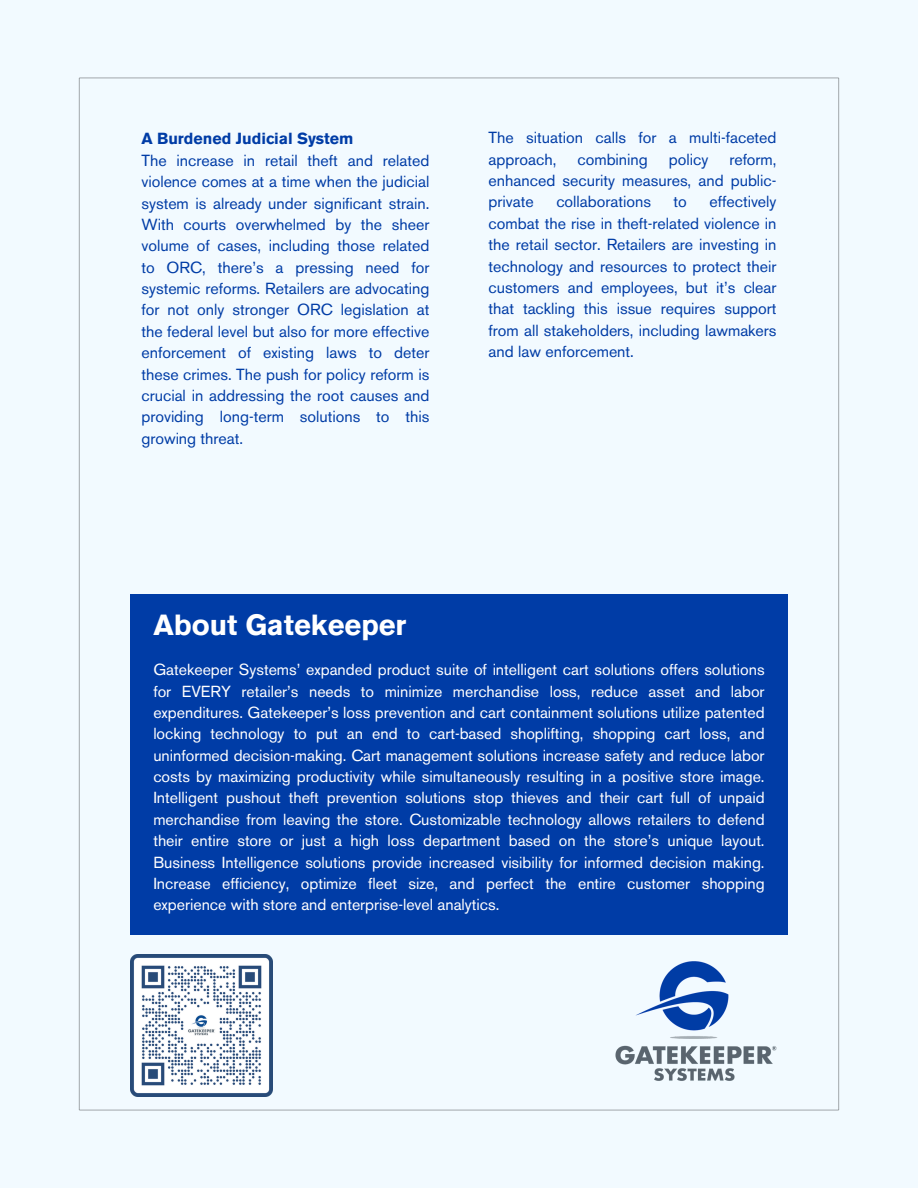
<style>
.page{position:relative;width:918px;height:1188px;background:#f2faff}
.page>*{position:absolute;margin:0;border:0;box-sizing:border-box;transform-origin:0 0}
.t1{font:700 28.95px "Akzidenz Grotesk BE";color:#fff}
.t2{font:15.9px/21.3px "Akzidenz Grotesk BE";color:#fff;text-align:justify}
.t3{font:15.9px/21.3px "Akzidenz Grotesk BE";color:#003ca6;text-align:justify}
.t4{font:700 15.9px "Akzidenz Grotesk BE";color:#003ca6}
</style>
<div class="page">
<hr style="left:838px;top:78px;width:1px;height:1032px;background:#000">
<hr style="left:79px;top:78px;width:1px;height:1032px;background:#000">
<hr style="left:79px;top:1110px;width:760px;height:1px;background:#000">
<hr style="left:79px;top:77px;width:760px;height:1px;background:#000">
<img style="left:615px;top:961px;width:162px;height:120px">
<div style="left:130px;top:594px;width:658px;height:341px;background:#003ca6"></div>
<img style="left:130px;top:954px;width:142px;height:142px">
<h1 class="t4" style="left:141px;top:133px;width:214px">A Burdened Judicial System</h1>
<p class="t3" style="left:141px;top:151px;width:290px">The increase in retail theft and related violence comes at a time when the judicial system is already under significant strain.<br>With courts overwhelmed by the sheer volume of cases, including those related to ORC, there’s a pressing need for systemic reforms. Retailers are advocating for not only stronger ORC legislation at the federal level but also for more effective enforcement of existing laws to deter these crimes. The push for policy reform is crucial in addressing the root causes and providing long-term solutions to this growing threat.</p>
<p class="t3" style="left:489px;top:129px;width:289px">The situation calls for a multi-faceted approach,</p>
<p class="t3" style="left:577px;top:150px;width:72px">combining</p>
<p class="t3" style="left:669px;top:150px;width:41px">policy</p>
<p class="t3" style="left:489px;top:150px;width:289px;text-indent:241px">reform, enhanced security measures, and public&shy;private</p>
<p class="t3" style="left:556px;top:193px;width:96px">collaborations</p>
<p class="t3" style="left:674px;top:193px;width:15px">to</p>
<p class="t3" style="left:489px;top:193px;width:289px;text-indent:221px">effectively combat the rise in theft-related violence in the retail sector. Retailers are investing in technology and resources to protect their customers and employees, but it’s clear that tackling this issue requires support from all stakeholders, including lawmakers and law enforcement.</p>
<p class="t1" style="left:153px;top:614px;width:255px">About Gatekeeper</p>
<p class="t2" style="left:153px;top:661px;width:613px">Gatekeeper Systems’ expanded product suite of intelligent cart solutions offers solutions for EVERY retailer’s needs to minimize merchandise loss, reduce asset and labor expenditures. Gatekeeper’s loss prevention and cart containment solutions utilize patented locking technology to put an end to cart-based shoplifting, shopping cart loss, and uninformed decision-making. Cart management solutions increase safety and reduce labor costs by maximizing productivity while simultaneously resulting in a positive store image.<br>Intelligent pushout theft prevention solutions stop thieves and their cart full of unpaid merchandise from leaving the store. Customizable technology allows retailers to defend their entire store or just a high loss department based on the store’s unique layout.<br>Business Intelligence solutions provide increased visibility for informed decision making.<br>Increase efficiency, optimize fleet size, and perfect the entire customer shopping experience with store and enterprise-level analytics.</p>
</div>
